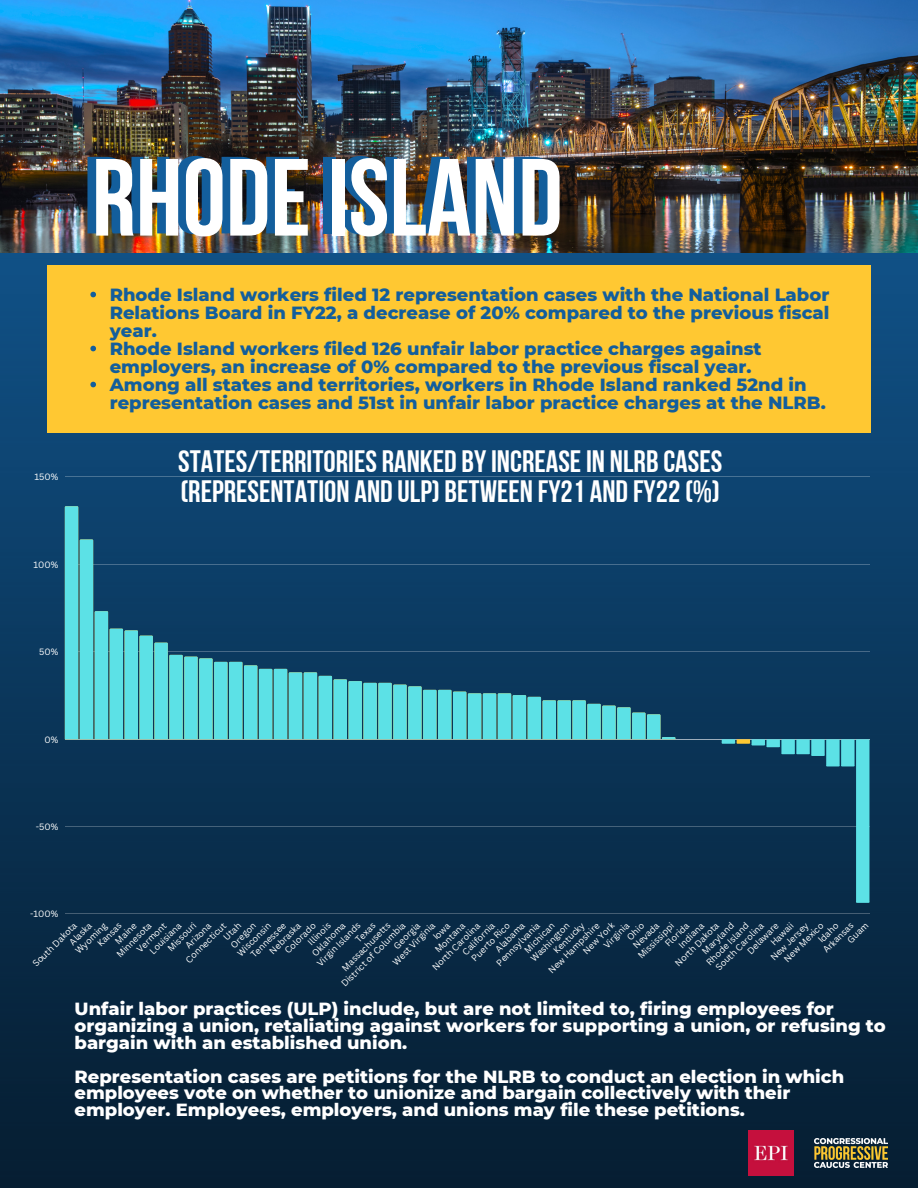
<style>
.page{position:relative;width:918px;height:1188px;background:#fff}
.page>*{position:absolute;margin:0;border:0;box-sizing:border-box;transform-origin:0 0}
.t1{font:109.5px "Bebas Neue Cyrillic";color:#fff}
.t2{font:30.9px/30.3px "Bebas Neue Cyrillic";color:#fff}
.t3{font:800 18px/18px "Montserrat";color:#135e9c}
.t4{font:800 18px/16.8px "Montserrat";color:#fff}
.t5{font:8.85px "Canva Sans";color:#fff}
</style>
<div class="page">
<img style="left:0;top:252px;width:918px;height:936px">
<div style="left:48px;top:265px;width:823px;height:168px;background:#ffc832"></div>
<hr style="left:65px;top:477px;width:805px;height:1px;background:#fff">
<hr style="left:65px;top:564px;width:805px;height:1px;background:#fff">
<hr style="left:65px;top:651px;width:805px;height:1px;background:#fff">
<hr style="left:65px;top:739px;width:805px;height:1px;background:#fff">
<hr style="left:65px;top:826px;width:805px;height:1px;background:#fff">
<hr style="left:65px;top:913px;width:805px;height:1px;background:#fff">
<svg style="left:65px;top:506px;width:610px;height:233px;background:#246d8a"></svg>
<svg style="left:722px;top:739px;width:148px;height:164px;background:#174c66"></svg>
<img style="left:815px;top:1139px;width:73px;height:29px">
<img style="left:749px;top:1130px;width:45px;height:45px">
<img style="left:0;top:0;width:918px;height:252px">
<svg style="left:90px;top:292px;width:6px;height:5px"></svg>
<svg style="left:90px;top:346px;width:6px;height:5px"></svg>
<svg style="left:90px;top:382px;width:6px;height:5px"></svg>
<h1 class="t1" style="left:92px;top:153px;width:473px">RHODE ISLAND</h1>
<p class="t5" style="left:34px;top:471px;width:25px">150%</p>
<p class="t5" style="left:33px;top:558px;width:26px">100%</p>
<p class="t5" style="left:39px;top:646px;width:21px">50%</p>
<p class="t5" style="left:44px;top:733px;width:15px">0%</p>
<p class="t5" style="left:36px;top:821px;width:24px">-50%</p>
<p class="t5" style="left:30px;top:908px;width:30px">-100%</p>
<p class="t3" style="left:110px;top:285px;width:721px">Rhode Island workers filed 12 representation cases with the National Labor Relations Board in FY22, a decrease of 20% compared to the previous fiscal year.<br>Rhode Island workers filed 126 unfair labor practice charges against employers, an increase of 0% compared to the previous fiscal year.<br>Among all states and territories, workers in Rhode Island ranked 52nd in representation cases and 51st in unfair labor practice charges at the NLRB.</p>
<h2 class="t2" style="left:178px;top:449px;width:546px">STATES/TERRITORIES RANKED BYINCREASEIN NLRB CASES (REPRESENTATION AND ULP) BETWEEN FY21 AND FY22(%)</h2>
<p class="t5" style="left:580px;top:948px;width:42px;rotate:-45deg">New York</p>
<p class="t5" style="left:635px;top:953px;width:48px;rotate:-45deg">Mississippi</p>
<p class="t5" style="left:165px;top:945px;width:38px;rotate:-45deg">Missouri</p>
<p class="t5" style="left:221px;top:934px;width:22px;rotate:-45deg">Utah</p>
<p class="t5" style="left:703px;top:959px;width:57px;rotate:-45deg">Rhode Island</p>
<p class="t5" style="left:699px;top:948px;width:42px;rotate:-45deg">Maryland</p>
<p class="t5" style="left:183px;top:957px;width:54px;rotate:-45deg">Connecticut</p>
<p class="t5" style="left:134px;top:946px;width:39px;rotate:-45deg">Vermont</p>
<p class="t5" style="left:73px;top:948px;width:41px;rotate:-45deg">Wyoming</p>
<p class="t5" style="left:390px;top:959px;width:57px;rotate:-45deg">West Virginia</p>
<p class="t5" style="left:67px;top:939px;width:29px;rotate:-45deg">Alaska</p>
<p class="t5" style="left:430px;top:934px;width:22px;rotate:-45deg">Iowa</p>
<p class="t5" style="left:493px;top:946px;width:39px;rotate:-45deg">Alabama</p>
<p class="t5" style="left:267px;top:948px;width:42px;rotate:-45deg">Nebraska</p>
<p class="t5" style="left:147px;top:948px;width:42px;rotate:-45deg">Louisiana</p>
<p class="t5" style="left:460px;top:949px;width:43px;rotate:-45deg">California</p>
<p class="t5" style="left:338px;top:981px;width:88px;rotate:-45deg">District of Columbia</p>
<p class="t5" style="left:391px;top:943px;width:35px;rotate:-45deg">Georgia</p>
<p class="t5" style="left:494px;top:960px;width:59px;rotate:-45deg">Pennsylvania</p>
<p class="t5" style="left:183px;top:942px;width:34px;rotate:-45deg">Arizona</p>
<p class="t5" style="left:676px;top:942px;width:33px;rotate:-45deg">Indiana</p>
<p class="t5" style="left:429px;top:964px;width:65px;rotate:-45deg">North Carolina</p>
<p class="t5" style="left:672px;top:960px;width:59px;rotate:-45deg">North Dakota</p>
<p class="t5" style="left:30px;top:961px;width:60px;rotate:-45deg">South Dakota</p>
<p class="t5" style="left:630px;top:943px;width:34px;rotate:-45deg">Nevada</p>
<p class="t5" style="left:662px;top:941px;width:31px;rotate:-45deg">Florida</p>
<p class="t5" style="left:601px;top:942px;width:34px;rotate:-45deg">Virginia</p>
<p class="t5" style="left:432px;top:947px;width:40px;rotate:-45deg">Montana</p>
<p class="t5" style="left:114px;top:951px;width:47px;rotate:-45deg">Minnesota</p>
<p class="t5" style="left:309px;top:950px;width:45px;rotate:-45deg">Oklahoma</p>
<p class="t5" style="left:713px;top:965px;width:65px;rotate:-45deg">South Carolina</p>
<p class="t5" style="left:768px;top:954px;width:51px;rotate:-45deg">New Jersey</p>
<p class="t5" style="left:551px;top:948px;width:41px;rotate:-45deg">Kentucky</p>
<p class="t5" style="left:744px;top:948px;width:42px;rotate:-45deg">Delaware</p>
<p class="t5" style="left:112px;top:938px;width:28px;rotate:-45deg">Maine</p>
<p class="t5" style="left:248px;top:952px;width:47px;rotate:-45deg">Tennessee</p>
<p class="t5" style="left:546px;top:968px;width:69px;rotate:-45deg">New Hampshire</p>
<p class="t5" style="left:314px;top:960px;width:59px;rotate:-45deg">Virgin Islands</p>
<p class="t5" style="left:305px;top:939px;width:30px;rotate:-45deg">Illinois</p>
<p class="t5" style="left:353px;top:937px;width:26px;rotate:-45deg">Texas</p>
<p class="t5" style="left:339px;top:965px;width:66px;rotate:-45deg">Massachusetts</p>
<p class="t5" style="left:95px;top:941px;width:31px;rotate:-45deg">Kansas</p>
<p class="t5" style="left:820px;top:947px;width:40px;rotate:-45deg">Arkansas</p>
<p class="t5" style="left:469px;top:955px;width:52px;rotate:-45deg">Puerto Rico</p>
<p class="t5" style="left:815px;top:937px;width:26px;rotate:-45deg">Idaho</p>
<p class="t5" style="left:282px;top:948px;width:41px;rotate:-45deg">Colorado</p>
<p class="t5" style="left:624px;top:934px;width:22px;rotate:-45deg">Ohio</p>
<p class="t5" style="left:781px;top:956px;width:53px;rotate:-45deg">New Mexico</p>
<p class="t5" style="left:234px;top:950px;width:45px;rotate:-45deg">Wisconsin</p>
<p class="t5" style="left:845px;top:937px;width:27px;rotate:-45deg">Guam</p>
<p class="t5" style="left:528px;top:955px;width:52px;rotate:-45deg">Washington</p>
<p class="t5" style="left:228px;top:942px;width:33px;rotate:-45deg">Oregon</p>
<p class="t5" style="left:521px;top:947px;width:40px;rotate:-45deg">Michican</p>
<p class="t5" style="left:768px;top:940px;width:28px;rotate:-45deg">Hawai</p>
<h3 class="t4" style="left:75px;top:1000px;width:813px">Unfair labor practices (ULP) include, but are not limited to, firing employees for organizing a union, retaliating against workers for supporting a union, or refusing to bargain with an established union.</h3>
<h3 class="t4" style="left:75px;top:1068px;width:771px">Representation cases are petitions for the NLRB to conduct an election in which employees vote on whether to unionize and bargain collectively with their employer. Employees, employers, and unions may file these petitions.</h3>
</div>
